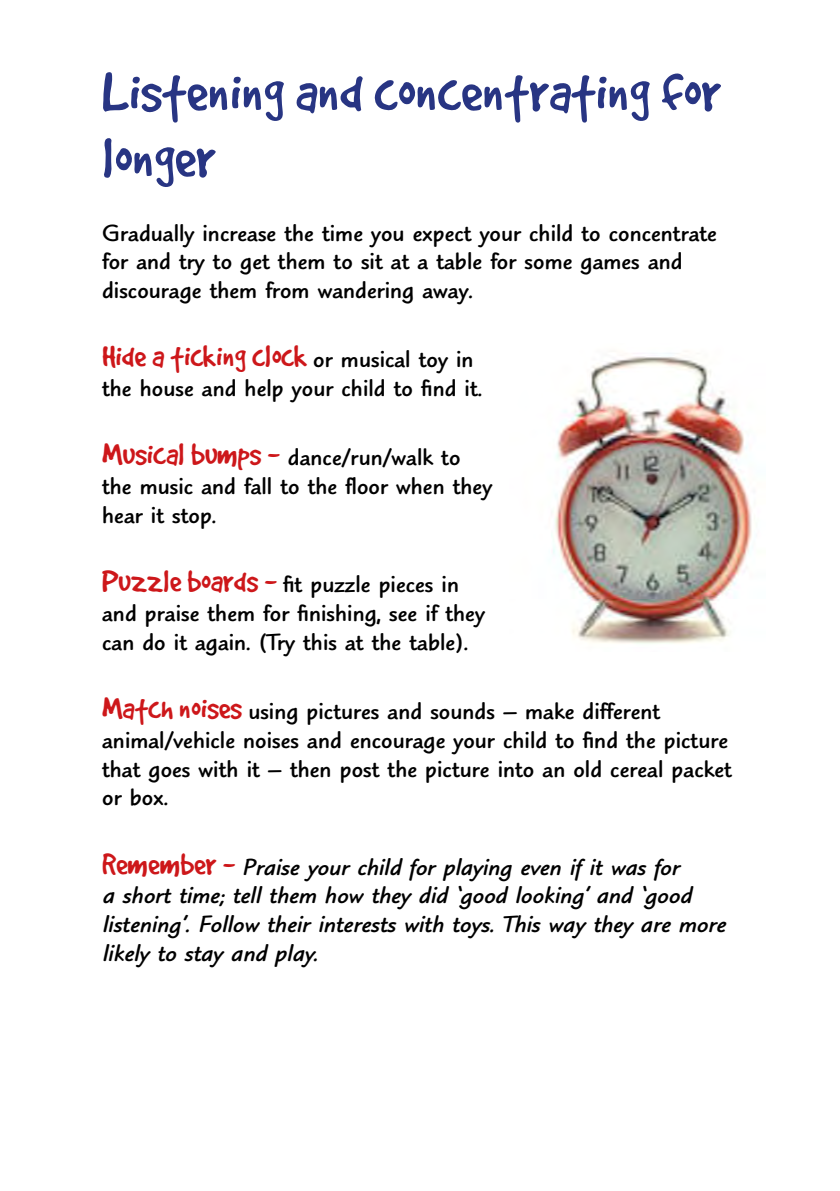
<style>
.page{position:relative;width:840px;height:1191px;background:#fff}
.page>*{position:absolute;margin:0;border:0;box-sizing:border-box;transform-origin:0 0}
.t1{font:62px/66px "Good Dog";color:#283583}
.t2{font:34px "Good Dog";color:#cd171a}
.t3{font:700 24px/28.8px "Blueprint";color:#000}
.t4{font:italic 700 24px/28.8px "Blueprint";color:#000}
.s1{font-family:"Blueprint";font-weight:700;font-size:24px;color:#000}
.s2{font-family:"Good Dog";font-weight:400;font-size:34px;color:#cd171a}
.s3{font-family:"Good Dog";font-weight:400;font-style:normal;font-size:34px;color:#cd171a}
</style>
<div class="page">
<img style="left:551px;top:353px;width:201px;height:291px">
<h1 class="t1" style="left:102px;top:58px;width:621px">Listening and concentrating for longer</h1>
<p class="t3" style="left:102px;top:218px;width:616px">Gradually increase the time you expect your child to concentrate for and try to get them to sit at a table for some games and discourage them from wandering away.</p>
<h2 class="t2" style="left:102px;top:339px;width:372px">Hide a ticking clock <span class="s1">or musical toy in</span></h2>
<p class="t3" style="left:102px;top:373px;width:381px">the house and help your child to find it.</p>
<p class="t3" style="left:102px;top:443px;width:391px"><span class="s2">Musical bumps -</span> dance/run/walk to the music and fall to the floor when they hear it stop.</p>
<p class="t3" style="left:102px;top:569px;width:384px"><span class="s2">Puzzle boards -</span> fit puzzle pieces in and praise them for finishing, see if they can do it again. (Try this at the table).</p>
<p class="t3" style="left:102px;top:696px;width:631px"><span class="s2">Match noises</span> using pictures and sounds – make different animal/vehicle noises and encourage your child to find the picture that goes with it – then post the picture into an old cereal packet or box.</p>
<p class="t4" style="left:102px;top:852px;width:624px"><span class="s3">Remember -</span> Praise your child for playing even if it was for<br>a short time; tell them how they did ‘good looking’ and ‘good listening’. Follow their interests with toys. This way they are more likely to stay and play.</p>
</div>
